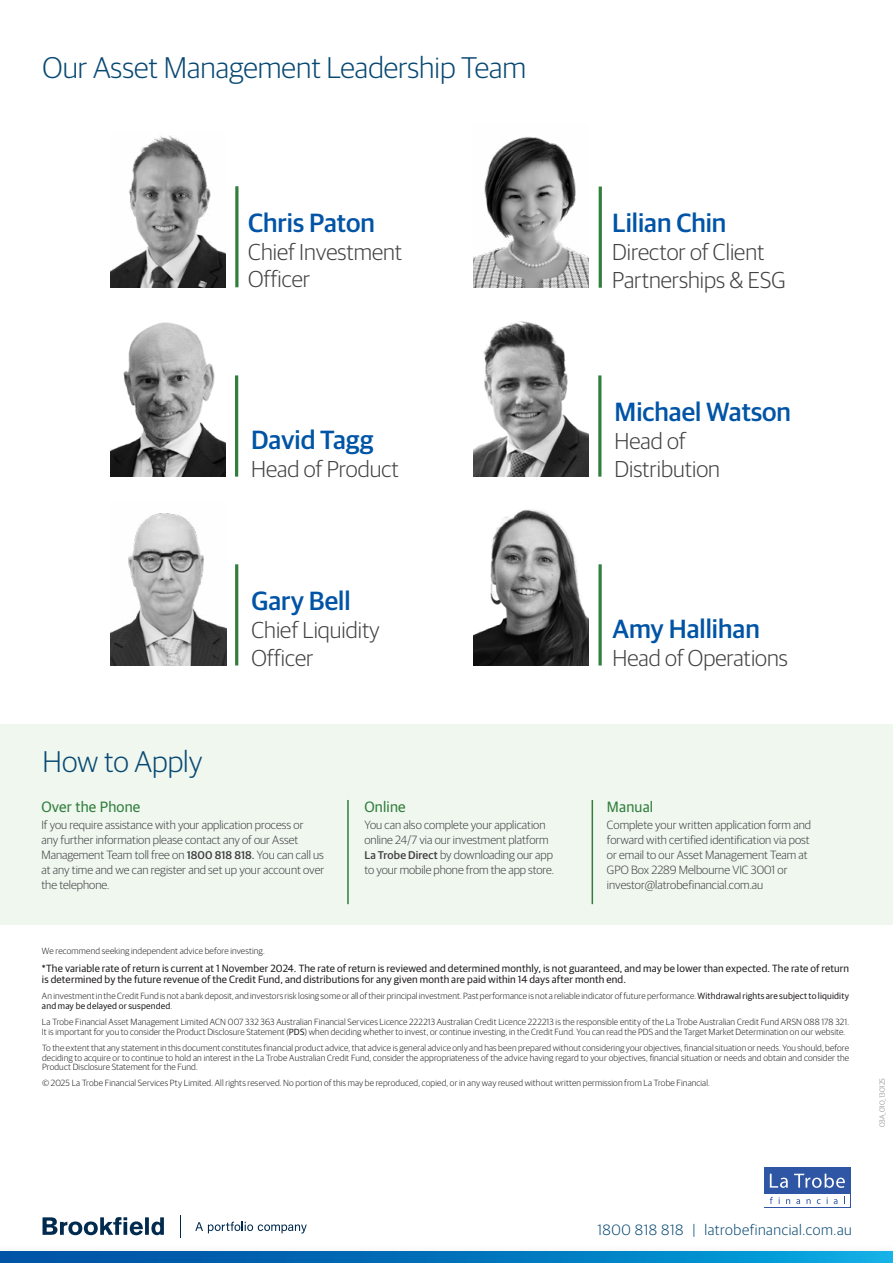
<style>
.page{position:relative;width:893px;height:1263px;background:#fff}
.page>*{position:absolute;margin:0;border:0;box-sizing:border-box;transform-origin:0 0}
.t1{font:300 30px "Guardian Sans";color:#074872}
.t2{font:500 26.4px "Guardian Sans";color:#0054a6}
.t3{font:300 23.1px/27.8px "Guardian Sans";color:#414042}
.t4{font:300 15px "Guardian Sans";letter-spacing:.035em;color:#074872}
.t5{font:15px "Guardian Sans";letter-spacing:.01em;color:#327e3d}
.t6{font:300 12px/15px "Guardian Sans";color:#414042}
.t7{font:10.5px/11.2px "Guardian Sans";letter-spacing:.01em;color:#231f20}
.t8{font:300 9px/9.8px "Guardian Sans";letter-spacing:.015em;color:#231f20}
.t9{font:300 7.5px "Guardian Sans";color:#808285}
.s1{font-weight:500;font-size:11.25px}
.s2{font-weight:400;font-size:11.25px}
.s3{font-weight:400}
</style>
<div class="page">
<svg style="left:195px;top:1221px;width:112px;height:12px"></svg>
<svg style="left:43px;top:1217px;width:121px;height:18px"></svg>
<div style="left:764px;top:1168px;width:86px;height:40px;background:#2f56a4"></div>
<div style="left:765px;top:1193px;width:85px;height:14px;background:#fff"></div>
<svg style="left:770px;top:1197px;width:3px;height:7px"></svg>
<svg style="left:786px;top:1199px;width:4px;height:5px"></svg>
<svg style="left:796px;top:1199px;width:4px;height:5px"></svg>
<svg style="left:806px;top:1199px;width:5px;height:5px"></svg>
<svg style="left:817px;top:1199px;width:4px;height:5px"></svg>
<svg style="left:834px;top:1199px;width:3px;height:5px"></svg>
<svg style="left:770px;top:1174px;width:18px;height:14px"></svg>
<svg style="left:794px;top:1173px;width:51px;height:15px"></svg>
<svg style="left:0;top:1251px;width:893px;height:12px;background:#0176bd"></svg>
<hr style="left:598px;top:375px;width:3px;height:102px;background:#327e3d">
<img style="left:474px;top:321px;width:115px;height:156px">
<hr style="left:235px;top:375px;width:3px;height:102px;background:#327e3d">
<img style="left:111px;top:322px;width:114px;height:155px">
<img style="left:474px;top:136px;width:115px;height:152px">
<hr style="left:599px;top:187px;width:3px;height:101px;background:#327e3d">
<hr style="left:235px;top:564px;width:3px;height:101px;background:#327e3d">
<img style="left:111px;top:513px;width:115px;height:152px">
<hr style="left:235px;top:186px;width:3px;height:101px;background:#327e3d">
<img style="left:111px;top:135px;width:115px;height:153px">
<svg style="left:598px;top:564px;width:4px;height:101px"></svg>
<img style="left:474px;top:509px;width:115px;height:156px">
<div style="left:0;top:724px;width:893px;height:200px;background:#eff7ef"></div>
<hr style="left:347px;top:800px;width:2px;height:104px;background:#327e3d">
<hr style="left:592px;top:800px;width:1px;height:104px;background:#327e3d">
<h1 class="t1" style="left:43px;top:47px;width:485px">Our Asset Management Leadership Team</h1>
<h2 class="t2" style="left:248px;top:204px;width:128px">Chris Paton</h2>
<h3 class="t3" style="left:248px;top:236px;width:156px">Chief Investment<br>Officer</h3>
<h2 class="t2" style="left:251px;top:421px;width:124px">David Tagg</h2>
<h3 class="t3" style="left:251px;top:453px;width:149px">Head of Product</h3>
<h2 class="t2" style="left:251px;top:582px;width:101px">Gary Bell</h2>
<h3 class="t3" style="left:251px;top:614px;width:130px">Chief Liquidity<br>Officer</h3>
<h1 class="t1" style="left:43px;top:741px;width:161px">How to Apply</h1>
<h3 class="t5" style="left:41px;top:796px;width:101px">Over the Phone</h3>
<p class="t6" style="left:41px;top:817px;width:284px">If you require assistance with your application process or<br>any further information please contact any of our Asset Management Team toll free on <span class="s1">1800 818 818</span><span class="s2">.</span> You can call us at any time and we can register and set up your account over the telephone.</p>
<h3 class="t5" style="left:364px;top:796px;width:43px">Online</h3>
<h3 class="t6" style="left:364px;top:817px;width:191px">You can also complete your application online 24/7 via our investment platform <span class="s1">La Trobe Direct</span> by downloading our app to your mobile phone from the app store.</h3>
<h2 class="t2" style="left:612px;top:204px;width:116px">Lilian Chin</h2>
<h3 class="t3" style="left:612px;top:237px;width:175px">Director of Client<br>Partnerships &amp; ESG</h3>
<h2 class="t2" style="left:615px;top:393px;width:178px">Michael Watson</h2>
<h3 class="t3" style="left:615px;top:425px;width:107px">Head of<br>Distribution</h3>
<h2 class="t2" style="left:612px;top:609px;width:149px">Amy Hallihan</h2>
<h3 class="t3" style="left:612px;top:642px;width:177px">Head of Operations</h3>
<h3 class="t5" style="left:607px;top:796px;width:48px">Manual</h3>
<h3 class="t6" style="left:607px;top:817px;width:206px">Complete your written application form and forward with certified identification via post or email to our Asset Management Team at GPO Box 2289 Melbourne VIC 3001 or investor@latrobefinancial.com.au</h3>
<p class="t8" style="left:42px;top:945px;width:224px">We recommend seeking independent advice before investing.</p>
<p class="t7" style="left:42px;top:962px;width:809px">*The variable rate of return is current at 1 November 2024. The rate of return is reviewed and determined monthly, is not guaranteed, and may be lower than expected. The rate of return is determined by the future revenue of the Credit Fund, and distributions for any given month are paid within 14 days after month end.</p>
<p class="t8" style="left:42px;top:990px;width:808px">An investment in the Credit Fund is not a bank deposit, and investors risk losing some or all of their principal investment. Past performance is not a reliable indicator of future performance. <span class="s3">Withdrawal rights are subject to liquidity and may be delayed or suspended</span>.</p>
<p class="t8" style="left:42px;top:1016px;width:808px">La Trobe Financial Asset Management Limited ACN 007 332 363 Australian Financial Services Licence 222213 Australian Credit Licence 222213 is the responsible entity of the La Trobe Australian Credit Fund ARSN 088 178 321.<br>It is important for you to consider the Product Disclosure Statement (<span class="s3">PDS</span>) when deciding whether to invest, or continue investing, in the Credit Fund. You can read the PDS and the Target Market Determination on our website.</p>
<p class="t8" style="left:42px;top:1042px;width:809px;text-align:justify">To the extent that any statement in this document constitutes financial product advice, that advice is general advice only and has been prepared without considering your objectives, financial situation or needs. You should, before deciding to acquire or to continue to hold an interest in the La Trobe Australian Credit Fund, consider the appropriateness of the advice having regard to your objectives, financial situation or needs and obtain and consider the Product Disclosure Statement for the Fund.</p>
<p class="t8" style="left:42px;top:1078px;width:669px">© 2025 La Trobe Financial Services Pty Limited. All rights reserved. No portion of this may be reproduced, copied, or in any way reused without written permission from La Trobe Financial.</p>
<p class="t9" style="left:877px;top:1127px;width:51px;rotate:-90deg">03A_010_130125</p>
<h3 class="t4" style="left:598px;top:1219px;width:256px">1800 818 818 | latrobefinancial.com.au</h3>
</div>
